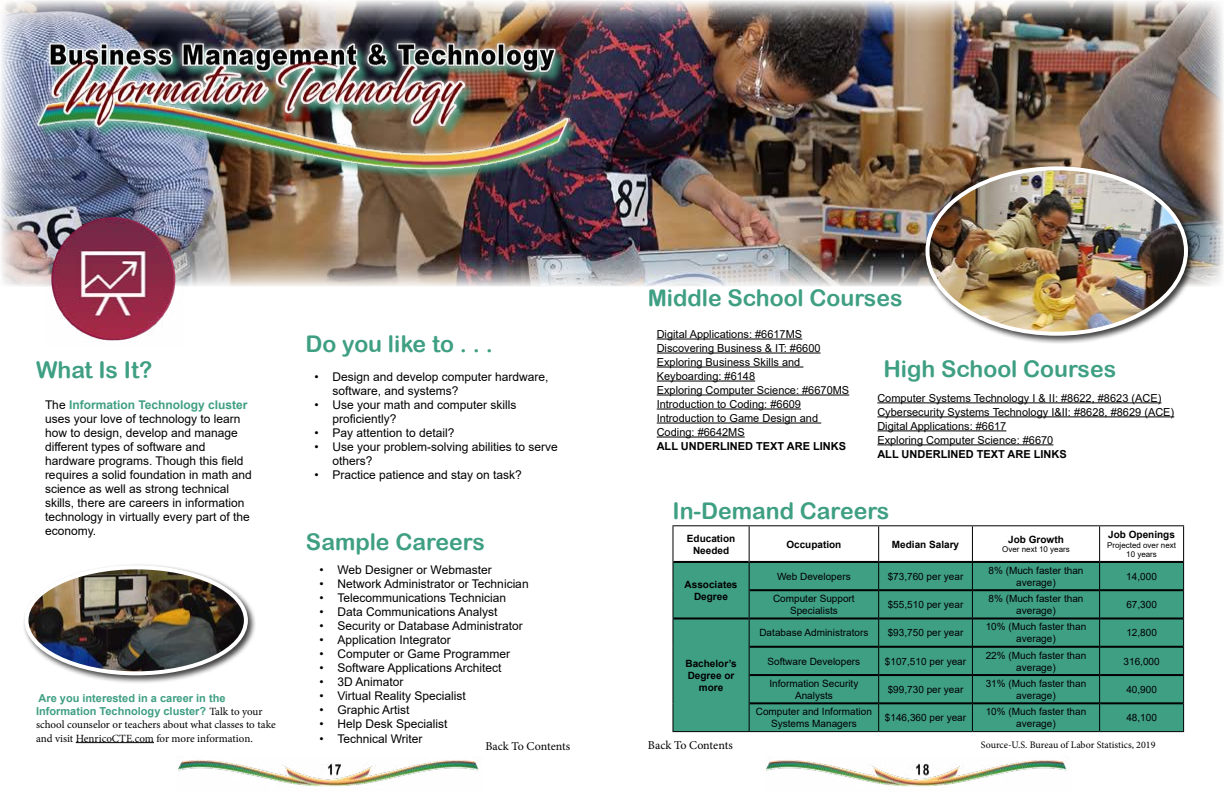
<style>
.page{position:relative;width:1224px;height:792px;background:#fff}
.page>*{position:absolute;margin:0;border:0;box-sizing:border-box;transform-origin:0 0}
.t1{font:23px "Arial Rounded MT Bold";color:#3f9f83}
.t2{font:12px/14px "Arial";color:#000}
.t3{font:12px "Minion Pro";letter-spacing:-.005em;color:#000}
.t4{font:11px/14px "Arial";color:#000}
.t5{font:11px/13.2px "Minion Pro";letter-spacing:-.005em;color:#000}
.t6{font:700 11px/13.2px "Arial";color:#3f9f83}
.t7{font:700 11px "Arial";color:#000}
.t8{font:10px/12px "Arial";color:#000;text-align:center}
.t9{font:700 10px/12px "Arial";color:#000;text-align:center}
.t10{font:10px "Minion Pro";color:#000}
.t11{font:8px/9.6px "Arial";color:#000;text-align:center}
.s1{font-weight:700;color:#3f9f83}
.s2{font-family:"Minion Pro";font-weight:400;color:#000}
</style>
<div class="page">
<img style="left:1px;top:0;width:1223px;height:286px">
<div style="left:31px;top:37px;width:544px;height:138px;background:#fff;opacity:.75"></div>
<img style="left:36px;top:32px;width:533px;height:184px">
<div style="left:22px;top:563px;width:234px;height:121px;background:#000;opacity:.75"></div>
<img style="left:26px;top:567px;width:220px;height:106px">
<div style="left:24px;top:565px;width:224px;height:110px;border:4px solid #fff;border-radius:50%"></div>
<hr style="left:76px;top:742px;width:78px;height:1px;background:#000">
<img style="left:44px;top:217px;width:139px;height:124px">
<img style="left:178px;top:757px;width:301px;height:30px">
<hr style="left:672px;top:525px;width:77px;height:1px;background:#000">
<hr style="left:749px;top:525px;width:130px;height:1px;background:#000">
<hr style="left:879px;top:525px;width:93px;height:1px;background:#000">
<hr style="left:972px;top:525px;width:128px;height:1px;background:#000">
<hr style="left:1100px;top:525px;width:84px;height:1px;background:#000">
<hr style="left:672px;top:731px;width:77px;height:1px;background:#000">
<svg style="left:672px;top:526px;width:512px;height:205px"></svg>
<hr style="left:749px;top:731px;width:130px;height:1px;background:#000">
<hr style="left:879px;top:731px;width:93px;height:1px;background:#000">
<hr style="left:972px;top:731px;width:128px;height:1px;background:#000">
<hr style="left:1100px;top:731px;width:84px;height:1px;background:#000">
<hr style="left:877px;top:402px;width:284px;height:1px;background:#000">
<hr style="left:877px;top:416px;width:297px;height:1px;background:#000">
<hr style="left:877px;top:430px;width:129px;height:1px;background:#000">
<hr style="left:877px;top:444px;width:176px;height:1px;background:#000">
<hr style="left:657px;top:339px;width:145px;height:1px;background:#000">
<hr style="left:657px;top:353px;width:164px;height:1px;background:#000">
<hr style="left:657px;top:367px;width:146px;height:1px;background:#000">
<hr style="left:657px;top:381px;width:98px;height:1px;background:#000">
<hr style="left:657px;top:395px;width:192px;height:1px;background:#000">
<hr style="left:657px;top:409px;width:144px;height:1px;background:#000">
<hr style="left:657px;top:423px;width:164px;height:1px;background:#000">
<hr style="left:657px;top:437px;width:88px;height:1px;background:#000">
<div style="left:923px;top:164px;width:273px;height:180px;background:#000;opacity:.75"></div>
<img style="left:927px;top:168px;width:259px;height:166px">
<div style="left:925px;top:166px;width:263px;height:170px;border:4px solid #fff;border-radius:50%"></div>
<img style="left:766px;top:757px;width:301px;height:30px">
<h1 class="t1" style="left:36px;top:356px;width:118px">What Is It?</h1>
<p class="t2" style="left:45px;top:398px;width:208px">The <span class="s1">Information Technology cluster </span>uses your love of technology to learn how to design, develop and manage different types of software and hardware programs. Though this field requires a solid foundation in math and science as well as strong technical skills, there are careers in information technology in virtually every part of the economy.</p>
<p class="t6" style="left:36px;top:692px;width:228px">Are you interested in a career in the<br>Information Technology cluster? <span class="s2">Talk to your</span></p>
<p class="t5" style="left:36px;top:718px;width:241px">school counselor or teachers about what classes to take and visit HenricoCTE.com for more information.</p>
<h1 class="t1" style="left:306px;top:331px;width:189px">Do you like to . . .</h1>
<p class="t2" style="left:333px;top:370px;width:218px;text-indent:-18px">• Design and develop computer hardware, software, and systems?</p>
<p class="t2" style="left:333px;top:398px;width:186px;text-indent:-18px">• Use your math and computer skills proficiently?</p>
<p class="t2" style="left:315px;top:426px;width:142px">• Pay attention to detail?</p>
<p class="t2" style="left:333px;top:440px;width:227px;text-indent:-18px">• Use your problem-solving abilities to serve others?</p>
<p class="t2" style="left:315px;top:468px;width:209px">• Practice patience and stay on task?</p>
<h1 class="t1" style="left:306px;top:528px;width:180px">Sample Careers</h1>
<h1 class="t1" style="left:648px;top:284px;width:256px">Middle School Courses</h1>
<p class="t4" style="left:657px;top:327px;width:194px">Digital Applications: #6617MS<br>Discovering Business &amp; IT: #6600<br>Exploring Business Skills and<br>Keyboarding: #6148<br>Exploring Computer Science: #6670MS<br>Introduction to Coding: #6609<br>Introduction to Game Design and<br>Coding: #6642MS</p>
<p class="t7" style="left:657px;top:438px;width:191px">ALL UNDERLINED TEXT ARE LINKS</p>
<h1 class="t1" style="left:883px;top:355px;width:234px">High School Courses</h1>
<p class="t4" style="left:877px;top:391px;width:298px">Computer Systems Technology I &amp; II: #8622, #8623 (ACE)<br>Cybersecurity Systems Technology I&amp;II: #8628, #8629 (ACE)<br>Digital Applications: #6617<br>Exploring Computer Science: #6670</p>
<p class="t7" style="left:877px;top:446px;width:191px">ALL UNDERLINED TEXT ARE LINKS</p>
<h1 class="t1" style="left:672px;top:498px;width:218px">In-Demand Careers</h1>
<p class="t9" style="left:687px;top:532px;width:50px">Education<br>Needed</p>
<p class="t9" style="left:786px;top:538px;width:57px">Occupation</p>
<p class="t9" style="left:892px;top:538px;width:69px">Median Salary</p>
<p class="t9" style="left:1008px;top:533px;width:57px">Job Growth</p>
<p class="t11" style="left:1002px;top:545px;width:69px">Over next 10 years</p>
<p class="t9" style="left:1108px;top:529px;width:68px">Job Openings</p>
<p class="t11" style="left:1107px;top:540px;width:70px">Projected over next<br>10 years</p>
<p class="t2" style="left:320px;top:563px;width:174px">• Web Designer or Webmaster</p>
<p class="t2" style="left:320px;top:577px;width:211px">• Network Administrator or Technician</p>
<p class="t2" style="left:320px;top:591px;width:188px">• Telecommunications Technician</p>
<p class="t2" style="left:320px;top:605px;width:180px">• Data Communications Analyst</p>
<p class="t2" style="left:320px;top:619px;width:205px">• Security or Database Administrator</p>
<p class="t2" style="left:320px;top:633px;width:133px">• Application Integrator</p>
<p class="t2" style="left:320px;top:647px;width:192px">• Computer or Game Programmer</p>
<p class="t2" style="left:320px;top:661px;width:184px">• Software Applications Architect</p>
<p class="t2" style="left:320px;top:675px;width:86px">• 3D Animator</p>
<p class="t2" style="left:320px;top:689px;width:148px">• Virtual Reality Specialist</p>
<p class="t2" style="left:320px;top:703px;width:92px">• Graphic Artist</p>
<p class="t2" style="left:320px;top:717px;width:130px">• Help Desk Specialist</p>
<p class="t2" style="left:320px;top:731px;width:105px">• Technical Writer</p>
<p class="t9" style="left:685px;top:578px;width:54px">Associates<br>Degree</p>
<p class="t9" style="left:686px;top:657px;width:53px">Bachelor’s<br>Degree or more</p>
<p class="t3" style="left:485px;top:738px;width:86px">Back To Contents</p>
<p class="t3" style="left:648px;top:737px;width:86px">Back To Contents</p>
<p class="t8" style="left:777px;top:570px;width:75px">Web Developers</p>
<p class="t8" style="left:888px;top:570px;width:77px">$73,760 per year</p>
<p class="t8" style="left:989px;top:564px;width:97px">8% (Much faster than average)</p>
<p class="t8" style="left:1126px;top:570px;width:32px">14,000</p>
<p class="t8" style="left:773px;top:592px;width:83px">Computer Support<br>Specialists</p>
<p class="t8" style="left:888px;top:598px;width:77px">$55,510 per year</p>
<p class="t8" style="left:989px;top:592px;width:97px">8% (Much faster than average)</p>
<p class="t8" style="left:1126px;top:598px;width:32px">67,300</p>
<p class="t8" style="left:759px;top:627px;width:110px">Database Administrators</p>
<p class="t8" style="left:888px;top:627px;width:77px">$93,750 per year</p>
<p class="t8" style="left:986px;top:621px;width:102px">10% (Much faster than average)</p>
<p class="t8" style="left:1126px;top:627px;width:32px">12,800</p>
<p class="t8" style="left:768px;top:655px;width:94px">Software Developers</p>
<p class="t8" style="left:885px;top:655px;width:83px">$107,510 per year</p>
<p class="t8" style="left:986px;top:649px;width:102px">22% (Much faster than average)</p>
<p class="t8" style="left:1124px;top:655px;width:38px">316,000</p>
<p class="t8" style="left:769px;top:677px;width:90px">Information Security<br>Analysts</p>
<p class="t8" style="left:888px;top:683px;width:77px">$99,730 per year</p>
<p class="t8" style="left:986px;top:677px;width:102px">31% (Much faster than average)</p>
<p class="t8" style="left:1126px;top:683px;width:32px">40,900</p>
<p class="t8" style="left:756px;top:706px;width:118px">Computer and Information<br>Systems Managers</p>
<p class="t8" style="left:885px;top:712px;width:83px">$146,360 per year</p>
<p class="t8" style="left:986px;top:706px;width:102px">10% (Much faster than average)</p>
<p class="t8" style="left:1126px;top:712px;width:32px">48,100</p>
<p class="t10" style="left:981px;top:738px;width:176px">Source-U.S. Bureau of Labor Statistics, 2019</p>
</div>
